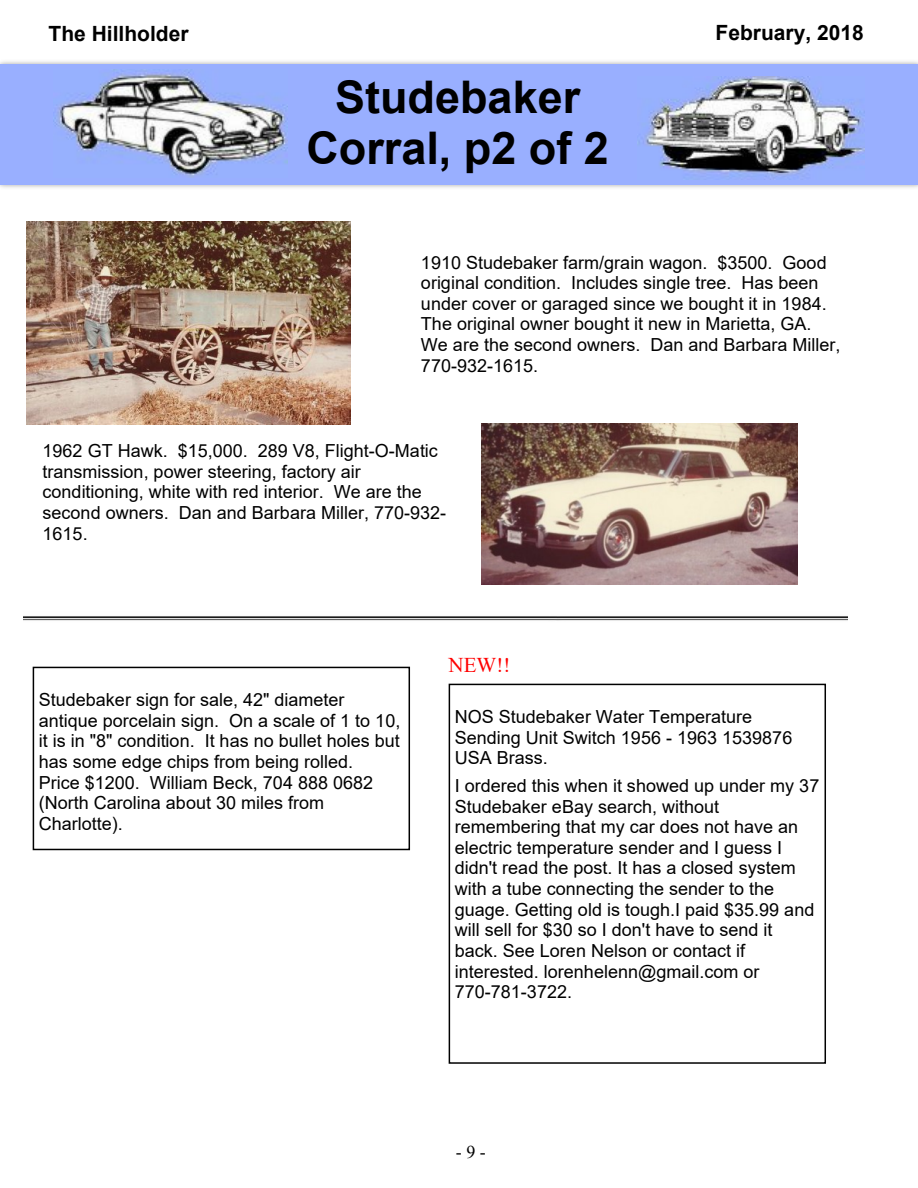
<style>
.page{position:relative;width:918px;height:1188px;background:#fff}
.page>*{position:absolute;margin:0;border:0;box-sizing:border-box;transform-origin:0 0}
.t1{font:700 45px/51.6px "Arial";color:#000;text-align:center}
.t2{font:700 21px "Arial";color:#000}
.t3{font:21px "Times New Roman";color:#f00}
.t4{font:18px/20.7px "Arial";color:#000}
.t5{font:18px "Times New Roman";color:#000}
</style>
<div class="page">
<div style="left:0;top:64px;width:918px;height:121px;background:#99afff"></div>
<img style="left:55px;top:69px;width:233px;height:108px">
<img style="left:637px;top:76px;width:227px;height:103px">
<img style="left:27px;top:221px;width:324px;height:203px">
<img style="left:481px;top:424px;width:317px;height:160px">
<img style="left:24px;top:616px;width:823px;height:5px">
<div style="left:33px;top:667px;width:377px;height:183px;border:2px solid #000"></div>
<div style="left:449px;top:684px;width:377px;height:380px;border:2px solid #000"></div>
<p class="t2" style="left:49px;top:26px;width:141px">The Hillholder</p>
<h1 class="t1" style="left:306px;top:75px;width:304px">Studebaker<br>Corral, p2 of 2</h1>
<p class="t2" style="left:716px;top:25px;width:150px">February, 2018</p>
<p class="t4" style="left:421px;top:254px;width:421px">1910 Studebaker farm/grain wagon. $3500. Good original condition. Includes single tree. Has been under cover or garaged since we bought it in 1984.<br>The original owner bought it new in Marietta, GA.<br>We are the second owners. Dan and Barbara Miller, 770-932-1615.</p>
<p class="t4" style="left:43px;top:442px;width:405px">1962 GT Hawk. $15,000. 289 V8, Flight-O-Matic transmission, power steering, factory air conditioning, white with red interior. We are the second owners. Dan and Barbara Miller, 770-932- 1615.</p>
<p class="t4" style="left:39px;top:691px;width:363px">Studebaker sign for sale, 42" diameter antique porcelain sign. On a scale of 1 to 10, it is in "8" condition. It has no bullet holes but has some edge chips from being rolled.<br>Price $1200. William Beck, 704 888 0682 (North Carolina about 30 miles from Charlotte).</p>
<p class="t3" style="left:449px;top:658px;width:63px">NEW!!</p>
<p class="t4" style="left:455px;top:708px;width:339px">NOS Studebaker Water Temperature<br>Sending Unit Switch 1956 - 1963 1539876<br>USA Brass.</p>
<p class="t4" style="left:455px;top:777px;width:366px">I ordered this when it showed up under my 37<br>Studebaker eBay search, without remembering that my car does not have an electric temperature sender and I guess I didn't read the post. It has a closed system with a tube connecting the sender to the guage. Getting old is tough.I paid $35.99 and will sell for $30 so I don't have to send it back. See Loren Nelson or contact if interested. lorenhelenn@gmail.com or 770-781-3722.</p>
<p class="t5" style="left:456px;top:1146px;width:32px">- 9 -</p>
</div>
